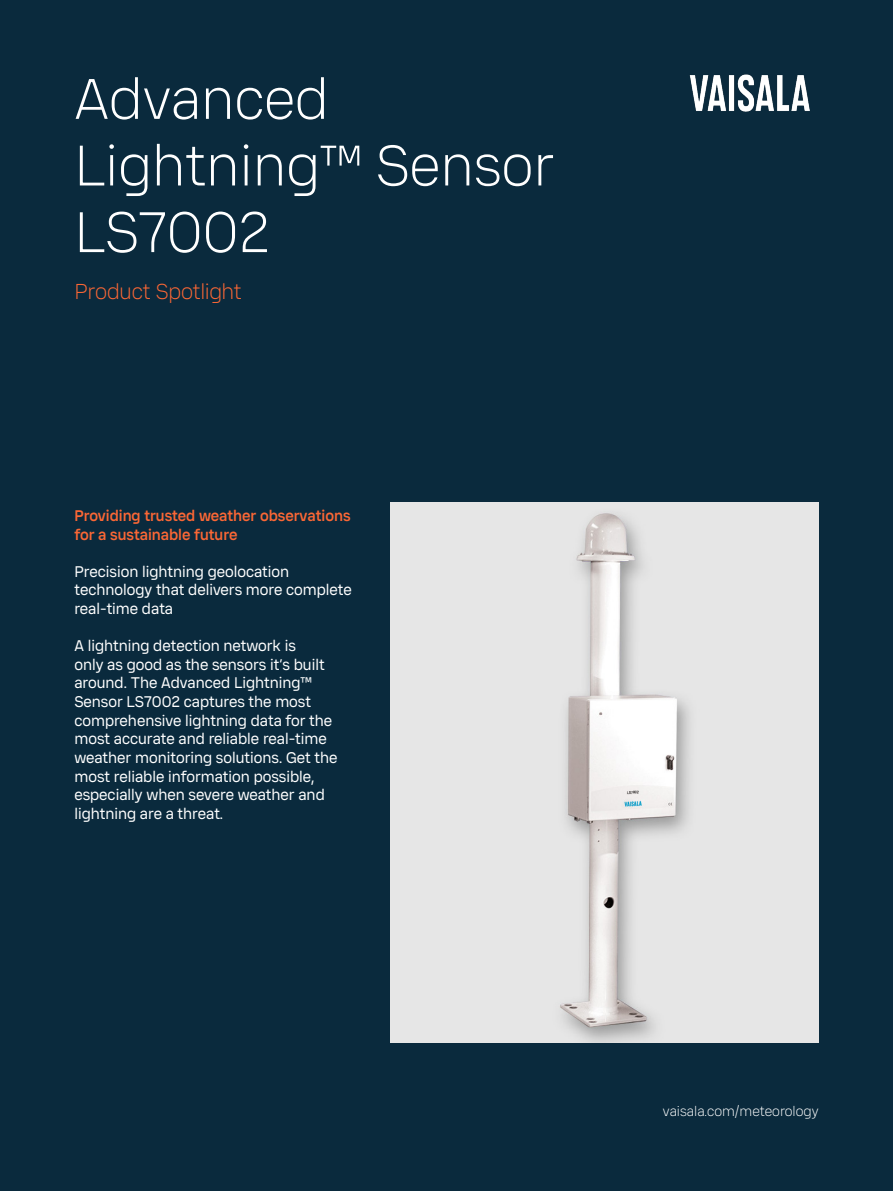
<style>
.page{position:relative;width:893px;height:1191px;background:#0a2a3d}
.page>*{position:absolute;margin:0;border:0;box-sizing:border-box;transform-origin:0 0}
.Headline_H3{font:300 55.5px/66.6px "Vaisala Sans Beta 01";color:#fff}
.Doc_Type{font:300 21px "Vaisala Sans Beta 01";letter-spacing:-.015em;color:#fb6735}
.Body{font:15px/18.6px "Vaisala Sans Beta 01";color:#fff}
.Subheading{font:500 15px/18.6px "Vaisala Sans Beta 01";color:#fb6735}
.t1{font:300 13.5px "Vaisala Sans Beta 01";color:#fff}
</style>
<div class="page">
<img style="left:689px;top:74px;width:121px;height:38px">
<img style="left:391px;top:502px;width:428px;height:540px">
<p class="Headline_H3" style="left:74px;top:65px;width:481px">Advanced<br>Lightning™ Sensor<br>LS7002</p>
<p class="Doc_Type" style="left:74px;top:278px;width:169px">Product Spotlight</p>
<p class="Subheading" style="left:74px;top:506px;width:278px">Providing trusted weather observations for a sustainable future</p>
<p class="Body" style="left:74px;top:562px;width:279px">Precision lightning geolocation technology that delivers more complete real-time data</p>
<p class="Body" style="left:74px;top:636px;width:265px">A lightning detection network is<br>only as good as the sensors it’s built around. The Advanced Lightning™ Sensor LS7002 captures the most comprehensive lightning data for the most accurate and reliable real-time weather monitoring solutions. Get the most reliable information possible, especially when severe weather and lightning are a threat.</p>
<p class="t1" style="left:663px;top:1103px;width:157px">vaisala.com/meteorology</p>
</div>
